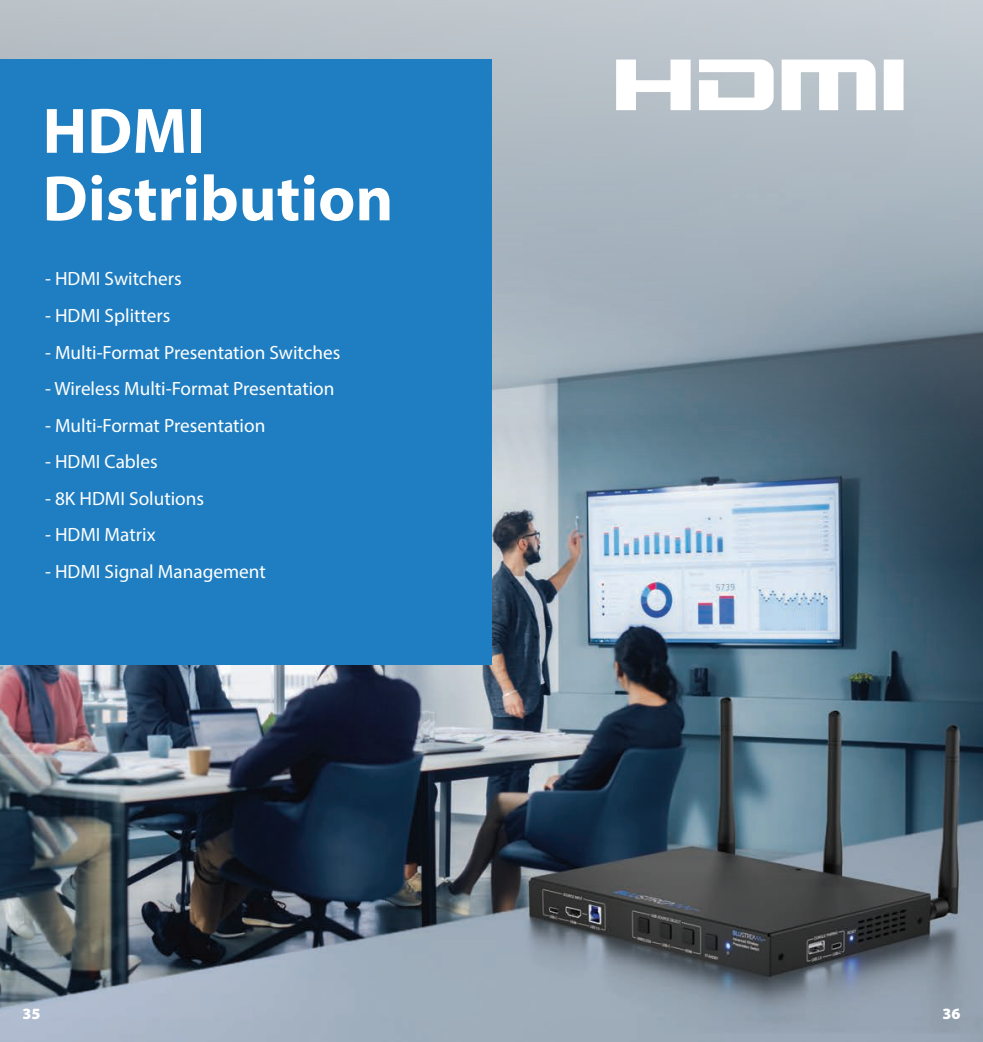
<style>
.page{position:relative;width:983px;height:1042px;background:#fff}
.page>*{position:absolute;margin:0;border:0;box-sizing:border-box;transform-origin:0 0}
.t1{font:700 64.75px/67.5px "Myriad Pro";color:#fff}
.t2{font:19.25px "Myriad Pro";color:#fff}
.t3{font:900 15.75px "Myriad Pro";color:#fff}
</style>
<div class="page">
<img style="left:0;top:0;width:982px;height:1042px">
<div style="left:0;top:60px;width:491px;height:605px;background:#1f7ec2"></div>
<svg style="left:616px;top:60px;width:74px;height:50px"></svg>
<svg style="left:883px;top:60px;width:20px;height:50px"></svg>
<svg style="left:698px;top:60px;width:75px;height:50px"></svg>
<svg style="left:781px;top:60px;width:94px;height:50px"></svg>
<h1 class="t1" style="left:43px;top:95px;width:352px">HDMI<br>Distribution</h1>
<p class="t2" style="left:45px;top:267px;width:138px">- HDMI Switchers</p>
<p class="t2" style="left:45px;top:304px;width:127px">- HDMI Splitters</p>
<p class="t2" style="left:45px;top:340px;width:297px">- Multi-Format Presentation Switches</p>
<p class="t2" style="left:45px;top:377px;width:291px">- Wireless Multi-Format Presentation</p>
<p class="t2" style="left:45px;top:413px;width:222px">- Multi-Format Presentation</p>
<p class="t2" style="left:45px;top:450px;width:114px">- HDMI Cables</p>
<p class="t2" style="left:45px;top:486px;width:160px">- 8K HDMI Solutions</p>
<p class="t2" style="left:45px;top:523px;width:112px">- HDMI Matrix</p>
<p class="t2" style="left:45px;top:559px;width:222px">- HDMI Signal Management</p>
<p class="t3" style="left:22px;top:1003px;width:20px">35</p>
<p class="t3" style="left:942px;top:1003px;width:20px">36</p>
</div>
